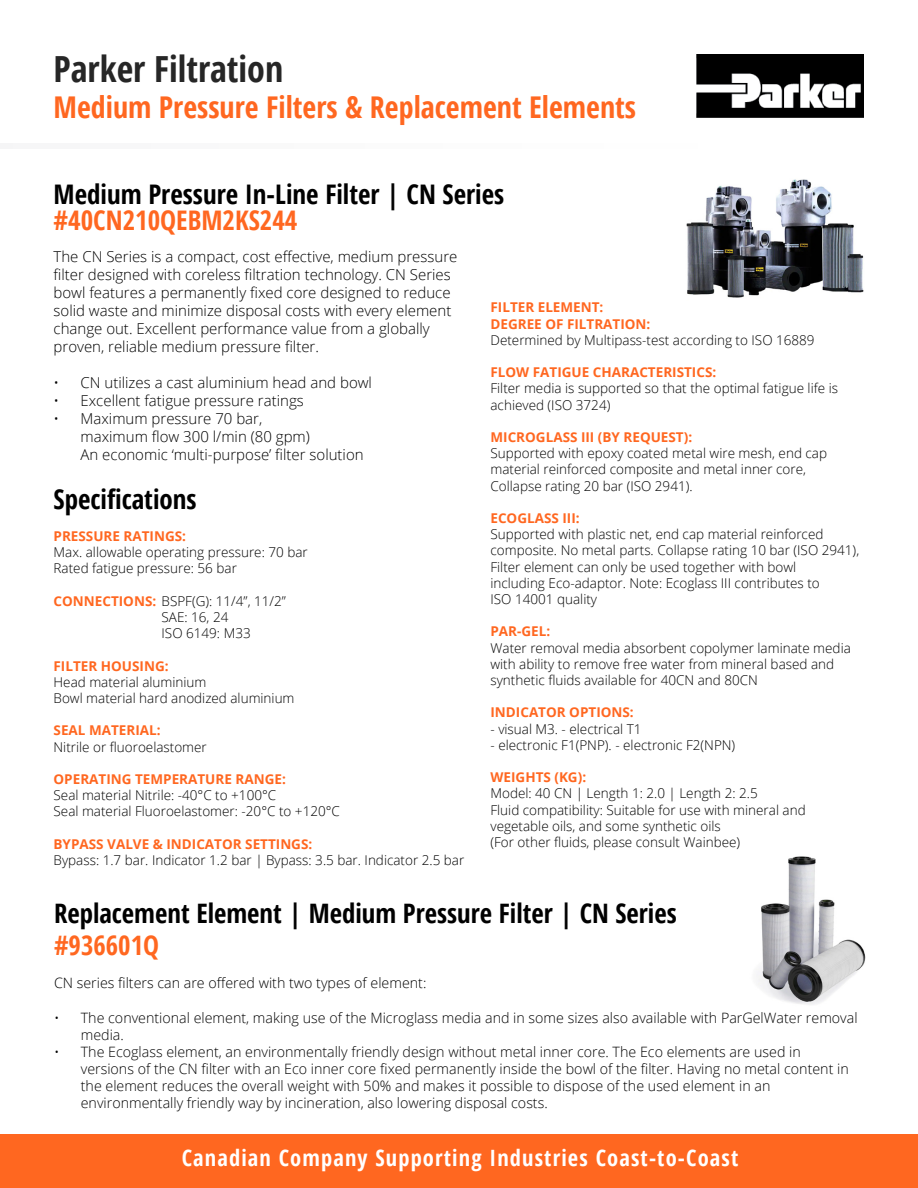
<style>
.page{position:relative;width:918px;height:1188px;background:#fff}
.page>*{position:absolute;margin:0;border:0;box-sizing:border-box;transform-origin:0 0}
.t1{font:700 condensed 36px "Open Sans";color:#262626}
.t2{font:700 condensed 30px "Open Sans";color:#ff6720}
.t3{font:700 condensed 27px "Open Sans";color:#000}
.t4{font:700 condensed 27px "Open Sans";color:#ff6720}
.t5{font:700 condensed 26.85px/32.2px "Open Sans";color:#000}
.t6{font:700 condensed 22.5px "Open Sans";letter-spacing:.05em;color:#fff}
.t7{font:300 15px/18px "Open Sans";color:#000}
.t8{font:300 14.25px/17.1px "Open Sans";color:#000}
.t9{font:300 13.5px/16.2px "Open Sans";color:#000}
.t10{font:700 13.5px "Open Sans";color:#ff6720}
.s1{font-weight:700;color:#ff6720}
.s2{color:#ff6720}
</style>
<div class="page">
<div style="left:0;top:1134px;width:918px;height:54px;background:#ff6720"></div>
<div style="left:0;top:143px;width:766px;height:5px;background:#fbfbfb"></div>
<img style="left:757px;top:856px;width:109px;height:149px">
<img style="left:686px;top:179px;width:178px;height:119px">
<img style="left:696px;top:54px;width:168px;height:64px">
<p class="t1" style="left:54px;top:43px;width:231px">Parker Filtration</p>
<p class="t2" style="left:54px;top:86px;width:584px">Medium Pressure Filters &amp; Replacement Elements</p>
<p class="t3" style="left:54px;top:175px;width:452px">Medium Pressure In-Line Filter | CN Series</p>
<p class="t4" style="left:54px;top:201px;width:245px">#40CN210QEBM2KS244</p>
<p class="t7" style="left:54px;top:247px;width:405px">The CN Series is a compact, cost effective, medium pressure filter designed with coreless filtration technology. CN Series bowl features a permanently fixed core designed to reduce solid waste and minimize disposal costs with every element change out. Excellent performance value from a globally proven, reliable medium pressure filter.</p>
<p class="t7" style="left:54px;top:373px;width:320px">• CN utilizes a cast aluminium head and bowl</p>
<p class="t7" style="left:54px;top:391px;width:252px">• Excellent fatigue pressure ratings</p>
<p class="t7" style="left:81px;top:409px;width:285px;text-indent:-27px">• Maximum pressure 70 bar,<br>maximum flow 300 l/min (80 gpm)<br>An economic ‘multi-purpose’ filter solution</p>
<p class="t3" style="left:54px;top:480px;width:145px">Specifications</p>
<p class="t9" style="left:54px;top:528px;width:256px"><span class="s1">PRESSURE RATINGS:<br></span>Max. allowable operating pressure: 70 bar<br>Rated fatigue pressure: 56 bar</p>
<p class="t9" style="left:162px;top:592px;width:126px;text-indent:-108px"><span class="s1">CONNECTIONS:</span> BSPF(G): 11/4”, 11/2”<br>SAE: 16, 24<br>ISO 6149: M33</p>
<p class="t9" style="left:54px;top:657px;width:242px"><span class="s1">FILTER HOUSING:<br></span>Head material aluminium<br>Bowl material hard anodized aluminium</p>
<p class="t9" style="left:54px;top:722px;width:155px"><span class="s1">SEAL MATERIAL:<br></span>Nitrile or fluoroelastomer</p>
<p class="t9" style="left:54px;top:771px;width:234px"><span class="s1">OPERATING TEMPERATURE RANGE:<br></span>Seal material Nitrile: -40°C to +100°C</p>
<p class="t9" style="left:54px;top:803px;width:288px">Seal material Fluoroelastomer: -20°C to +120°C</p>
<p class="t10" style="left:54px;top:834px;width:260px">BYPASS VALVE &amp; INDICATOR SETTINGS:</p>
<p class="t9" style="left:54px;top:852px;width:412px">Bypass: 1.7 bar. Indicator 1.2 bar | Bypass: 3.5 bar. Indicator 2.5 bar</p>
<p class="t5" style="left:54px;top:896px;width:624px">Replacement Element | Medium Pressure Filter | CN Series <span class="s2">#936601Q</span></p>
<p class="t8" style="left:54px;top:974px;width:374px">CN series filters can are offered with two types of element:</p>
<p class="t8" style="left:81px;top:1009px;width:778px;text-indent:-27px">• The conventional element, making use of the Microglass media and in some sizes also available with ParGelWater removal media.</p>
<p class="t8" style="left:81px;top:1043px;width:769px;text-indent:-27px">• The Ecoglass element, an environmentally friendly design without metal inner core. The Eco elements are used in versions of the CN filter with an Eco inner core fixed permanently inside the bowl of the filter. Having no metal content in the element reduces the overall weight with 50% and makes it possible to dispose of the used element in an environmentally friendly way by incineration, also lowering disposal costs.</p>
<p class="t10" style="left:490px;top:298px;width:114px">FILTER ELEMENT:</p>
<p class="t9" style="left:490px;top:315px;width:326px"><span class="s1">DEGREE OF FILTRATION:<br></span>Determined by Multipass-test according to ISO 16889</p>
<p class="t9" style="left:490px;top:364px;width:349px"><span class="s1">FLOW FATIGUE CHARACTERISTICS:<br></span>Filter media is supported so that the optimal fatigue life is achieved (ISO 3724)</p>
<p class="t9" style="left:490px;top:429px;width:338px"><span class="s1">MICROGLASS III (BY REQUEST):<br></span>Supported with epoxy coated metal wire mesh, end cap material reinforced composite and metal inner core, Collapse rating 20 bar (ISO 2941).</p>
<p class="t10" style="left:490px;top:508px;width:91px">ECOGLASS III:</p>
<p class="t9" style="left:490px;top:526px;width:370px">Supported with plastic net, end cap material reinforced composite. No metal parts. Collapse rating 10 bar (ISO 2941),</p>
<p class="t9" style="left:490px;top:558px;width:331px">Filter element can only be used together with bowl including Eco-adaptor. Note: Ecoglass III contributes to<br>ISO 14001 quality</p>
<p class="t10" style="left:490px;top:622px;width:61px">PAR-GEL:</p>
<p class="t9" style="left:490px;top:639px;width:362px">Water removal media absorbent copolymer laminate media with ability to remove free water from mineral based and synthetic fluids available for 40CN and 80CN</p>
<p class="t10" style="left:490px;top:703px;width:145px">INDICATOR OPTIONS:</p>
<p class="t9" style="left:490px;top:720px;width:153px">- visual M3. - electrical T1</p>
<p class="t9" style="left:490px;top:736px;width:246px">- electronic F1(PNP). - electronic F2(NPN)</p>
<p class="t9" style="left:490px;top:769px;width:269px"><span class="s1">WEIGHTS (KG):<br></span>Model: 40 CN | Length 1: 2.0 | Length 2: 2.5</p>
<p class="t9" style="left:490px;top:801px;width:317px">Fluid compatibility: Suitable for use with mineral and vegetable oils, and some synthetic oils<br>(For other fluids, please consult Wainbee)</p>
<p class="t6" style="left:182px;top:1142px;width:558px">Canadian Company Supporting Industries Coast-to-Coast</p>
</div>
